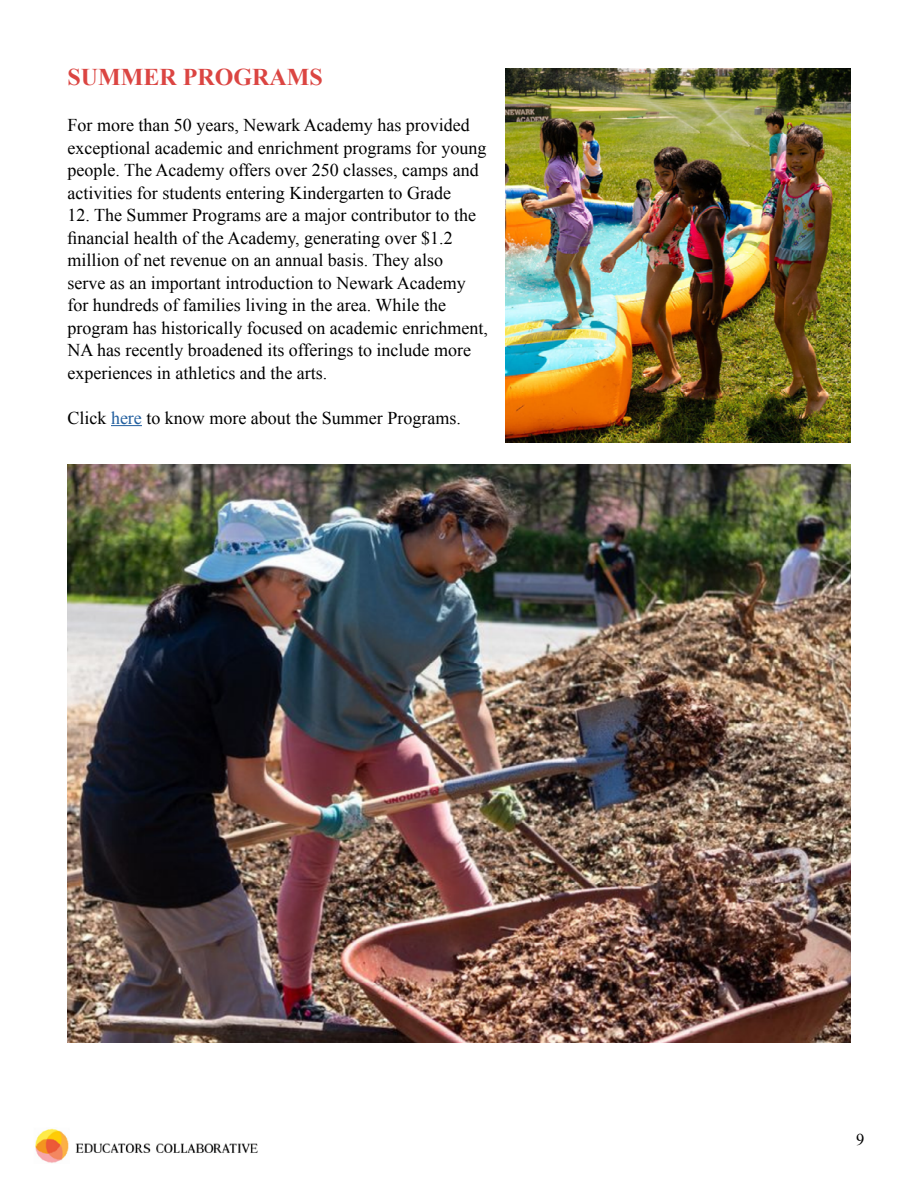
<style>
.page{position:relative;width:918px;height:1188px;background:#fff}
.page>*{position:absolute;margin:0;border:0;box-sizing:border-box;transform-origin:0 0}
.t1{font:700 24px "Times New Roman";color:#db4542}
.t2{font:18px/22.5px "Times New Roman";color:#000}
.t3{font:16.5px "Times New Roman";color:#000}
.s1{color:#215e9e}
</style>
<div class="page">
<img style="left:76px;top:1143px;width:182px;height:10px">
<img style="left:35px;top:1128px;width:34px;height:35px">
<hr style="left:111px;top:425px;width:31px;height:1px;background:#215e9e">
<img style="left:506px;top:68px;width:344px;height:375px">
<img style="left:68px;top:464px;width:782px;height:578px">
<h1 class="t1" style="left:68px;top:60px;width:257px">SUMMER PROGRAMS</h1>
<p class="t2" style="left:68px;top:114px;width:420px">For more than 50 years, Newark Academy has provided exceptional academic and enrichment programs for young people. The Academy offers over 250 classes, camps and activities for students entering Kindergarten to Grade</p>
<p class="t2" style="left:68px;top:204px;width:422px">12. The Summer Programs are a major contributor to the financial health of the Academy, generating over $1.2 million of net revenue on an annual basis. They also<br>serve as an important introduction to Newark Academy for hundreds of families living in the area. While the program has historically focused on academic enrichment, NA has recently broadened its offerings to include more experiences in athletics and the arts.</p>
<p class="t2" style="left:68px;top:406px;width:395px">Click <span class="s1">here</span> to know more about the Summer Programs.</p>
<p class="t3" style="left:856px;top:1129px;width:10px">9</p>
</div>
